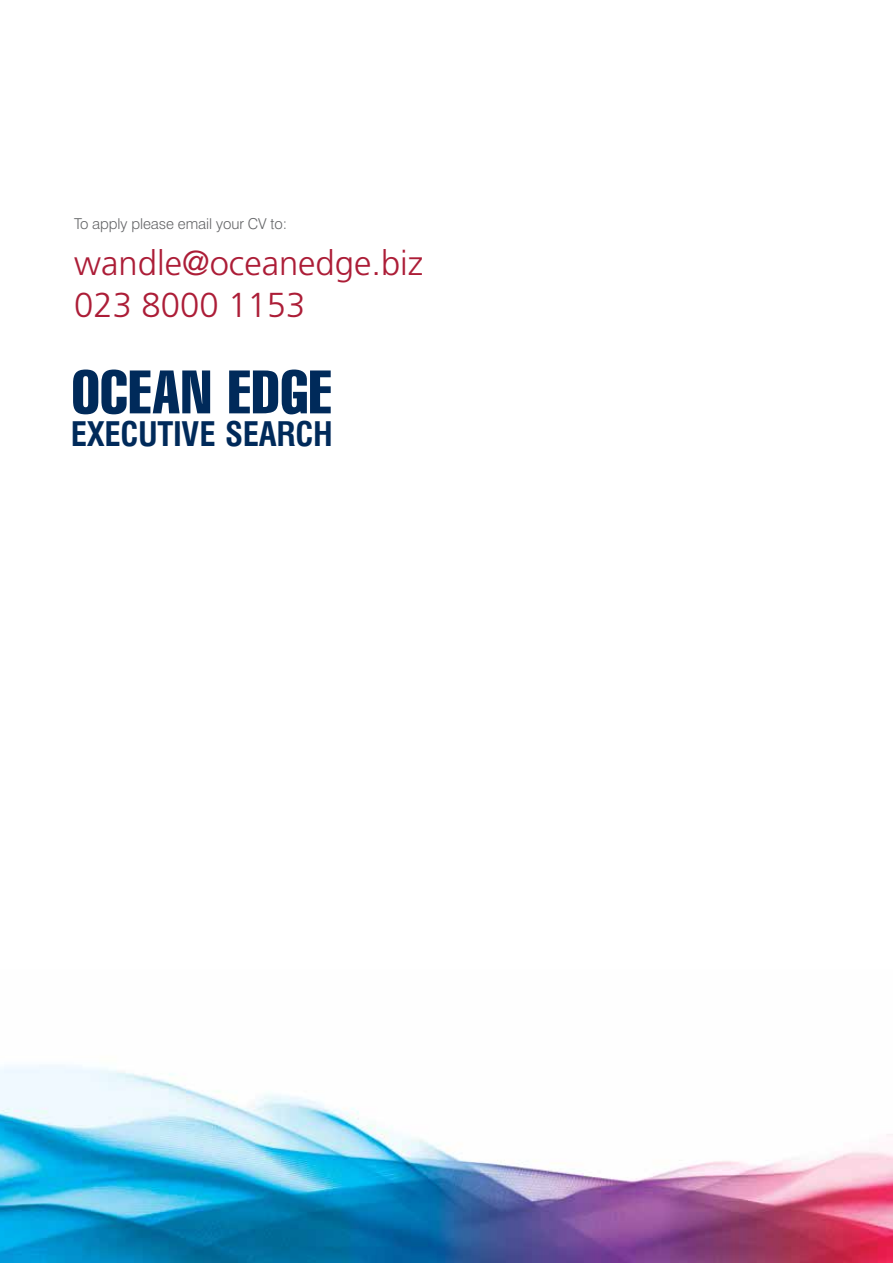
<style>
.page{position:relative;width:893px;height:1263px;background:#fff}
.page>*{position:absolute;margin:0;border:0;box-sizing:border-box;transform-origin:0 0}
.t1{font:extra-condensed 59.55px "Swiss 911 BT";letter-spacing:.01em;color:#002a5a}
.t2{font:300 34.65px/41.5px "Frutiger";color:#ac1d37}
.t3{font:700 condensed 33px "Swiss 721 BT";letter-spacing:-.01em;color:#002a5a}
.t4{font:300 15px "Swiss 721 BT";letter-spacing:-.005em;color:#636466}
</style>
<div class="page">
<img style="left:0;top:1065px;width:893px;height:198px">
<p class="t4" style="left:74px;top:214px;width:214px">To apply please email your CV to:</p>
<p class="t2" style="left:74px;top:243px;width:351px">wandle@oceanedge.biz<br>023 8000 1153</p>
<h1 class="t1" style="left:72px;top:358px;width:262px">OCEAN EDGE</h1>
<p class="t3" style="left:71px;top:414px;width:263px">EXECUTIVE SEARCH</p>
</div>
